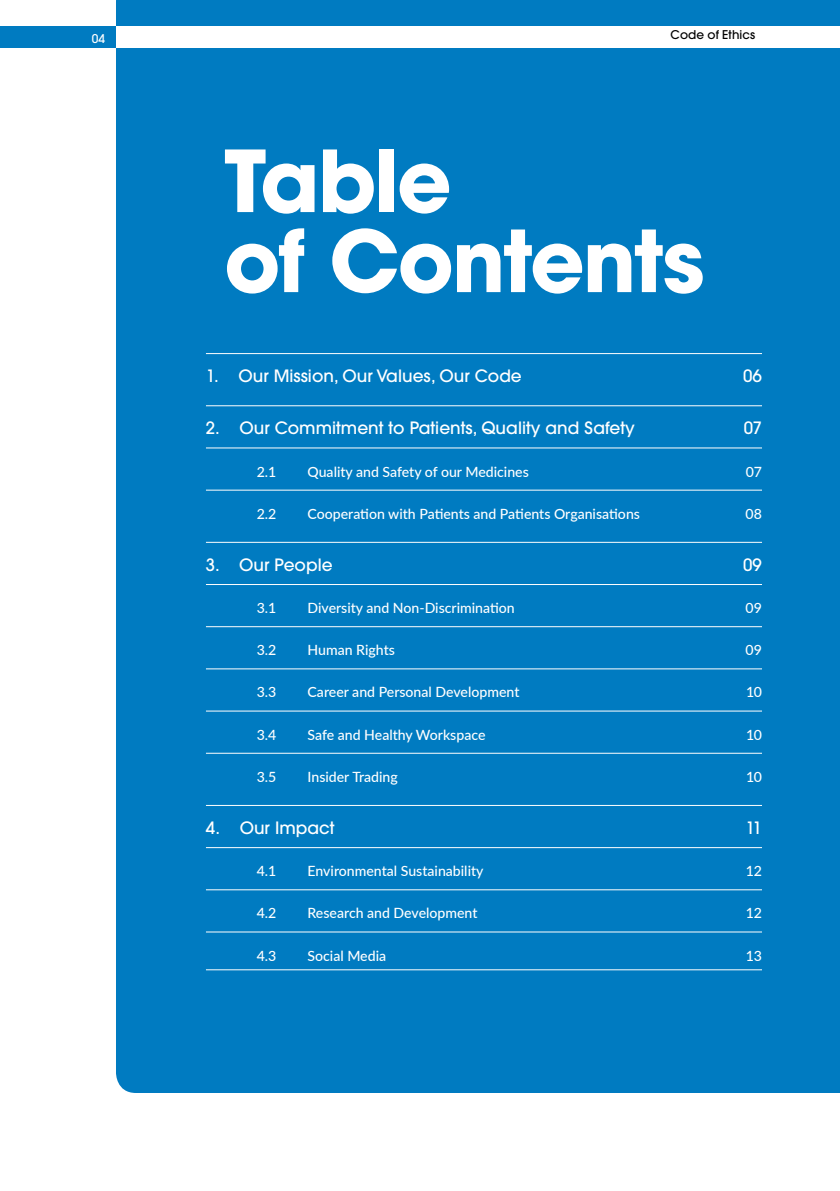
<style>
.page{position:relative;width:840px;height:1191px;background:#fff}
.page>*{position:absolute;margin:0;border:0;box-sizing:border-box;transform-origin:0 0}
.t1{font:700 84.6px/80px "ITC Avant Garde Pro";letter-spacing:-.025em;color:#fff}
.t2{font:500 17px "ITC Avant Garde Pro";color:#fff}
.t3{font:500 14px "Lato";color:#fff}
.t4{font:500 12px "ITC Avant Garde Pro";letter-spacing:.01em;color:#000}
.t5{font:500 12px "ITC Avant Garde Pro";color:#fff}
</style>
<div class="page">
<div style="left:116px;top:0;width:723px;height:1093px;background:#007bc1"></div>
<hr style="left:206px;top:353px;width:555px;height:1px;background:#fff">
<hr style="left:206px;top:405px;width:555px;height:1px;background:#fff">
<hr style="left:206px;top:447px;width:555px;height:1px;background:#fff">
<hr style="left:206px;top:490px;width:555px;height:1px;background:#fff">
<hr style="left:206px;top:542px;width:555px;height:1px;background:#fff">
<hr style="left:206px;top:584px;width:555px;height:1px;background:#fff">
<hr style="left:206px;top:626px;width:555px;height:1px;background:#fff">
<hr style="left:206px;top:668px;width:555px;height:1px;background:#fff">
<hr style="left:206px;top:710px;width:555px;height:1px;background:#fff">
<hr style="left:206px;top:753px;width:555px;height:1px;background:#fff">
<hr style="left:206px;top:805px;width:555px;height:1px;background:#fff">
<hr style="left:206px;top:847px;width:555px;height:1px;background:#fff">
<hr style="left:206px;top:889px;width:555px;height:1px;background:#fff">
<hr style="left:206px;top:931px;width:555px;height:1px;background:#fff">
<hr style="left:206px;top:969px;width:555px;height:1px;background:#fff">
<div style="left:0;top:26px;width:117px;height:22px;background:#007bc1"></div>
<div style="left:117px;top:26px;width:722px;height:22px;background:#fff"></div>
<p class="t5" style="left:92px;top:31px;width:15px">04</p>
<p class="t4" style="left:670px;top:27px;width:86px">Code of Ethics</p>
<h1 class="t1" style="left:224px;top:140px;width:482px">Table<br>of Contents</h1>
<p class="t2" style="left:206px;top:365px;width:317px">1. Our Mission, Our Values, Our Code</p>
<p class="t2" style="left:742px;top:365px;width:20px">06</p>
<p class="t2" style="left:206px;top:417px;width:430px">2. Our Commitment to Patients, Quality and Safety</p>
<p class="t2" style="left:743px;top:417px;width:20px">07</p>
<p class="t3" style="left:256px;top:461px;width:21px">2.1</p>
<p class="t3" style="left:307px;top:461px;width:223px">Quality and Safety of our Medicines</p>
<p class="t3" style="left:745px;top:461px;width:17px">07</p>
<p class="t3" style="left:256px;top:503px;width:21px">2.2</p>
<p class="t3" style="left:307px;top:503px;width:334px">Cooperation with Patients and Patients Organisations</p>
<p class="t3" style="left:745px;top:503px;width:18px">08</p>
<p class="t2" style="left:206px;top:554px;width:128px">3. Our People</p>
<p class="t2" style="left:742px;top:554px;width:20px">09</p>
<p class="t3" style="left:256px;top:598px;width:21px">3.1</p>
<p class="t3" style="left:307px;top:598px;width:209px">Diversity and Non-Discrimination</p>
<p class="t3" style="left:745px;top:598px;width:18px">09</p>
<p class="t3" style="left:256px;top:640px;width:21px">3.2</p>
<p class="t3" style="left:307px;top:640px;width:89px">Human Rights</p>
<p class="t3" style="left:745px;top:640px;width:18px">09</p>
<p class="t3" style="left:256px;top:682px;width:21px">3.3</p>
<p class="t3" style="left:307px;top:682px;width:213px">Career and Personal Development</p>
<p class="t3" style="left:745px;top:682px;width:17px">10</p>
<p class="t3" style="left:256px;top:724px;width:21px">3.4</p>
<p class="t3" style="left:307px;top:724px;width:179px">Safe and Healthy Workspace</p>
<p class="t3" style="left:745px;top:724px;width:17px">10</p>
<p class="t3" style="left:256px;top:766px;width:21px">3.5</p>
<p class="t3" style="left:307px;top:766px;width:92px">Insider Trading</p>
<p class="t3" style="left:745px;top:766px;width:17px">10</p>
<p class="t2" style="left:206px;top:817px;width:130px">4. Our Impact</p>
<p class="t2" style="left:745px;top:817px;width:18px">11</p>
<p class="t3" style="left:256px;top:861px;width:21px">4.1</p>
<p class="t3" style="left:307px;top:861px;width:177px">Environmental Sustainability</p>
<p class="t3" style="left:745px;top:861px;width:18px">12</p>
<p class="t3" style="left:256px;top:903px;width:21px">4.2</p>
<p class="t3" style="left:307px;top:903px;width:171px">Research and Development</p>
<p class="t3" style="left:745px;top:903px;width:18px">12</p>
<p class="t3" style="left:256px;top:945px;width:21px">4.3</p>
<p class="t3" style="left:307px;top:945px;width:80px">Social Media</p>
<p class="t3" style="left:745px;top:945px;width:17px">13</p>
</div>
